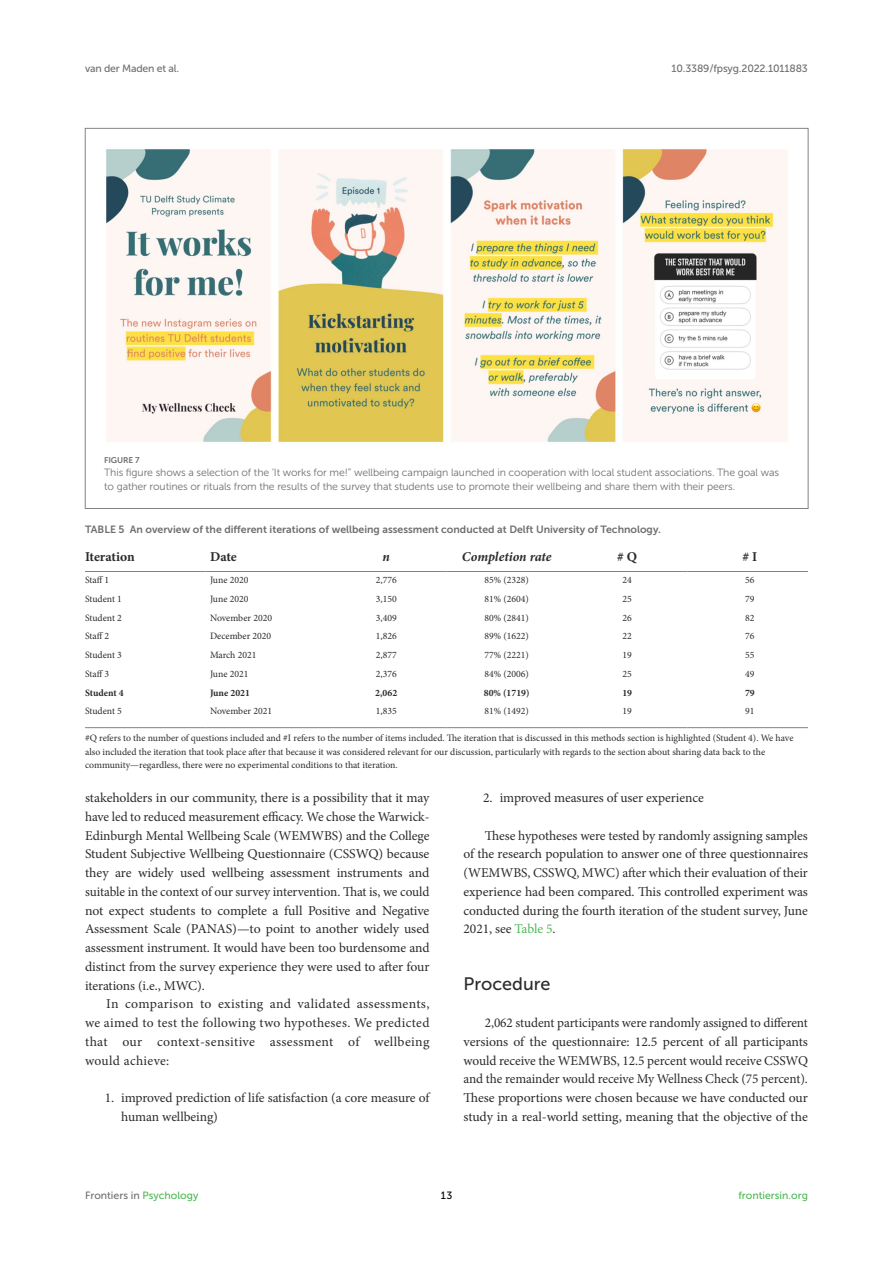
<style>
.page{position:relative;width:893px;height:1263px;background:#fff}
.page>*{position:absolute;margin:0;border:0;box-sizing:border-box;transform-origin:0 0}
.HEAD_2{font:18px "Museo Sans 500";color:#2b2b2a}
.TEXT_FLUSH{font:13.5px/18.8px "Minion Pro";letter-spacing:-.005em;color:#2b2b2a;text-align:justify}
.TEXT{font:13.5px/18.8px "Minion Pro";letter-spacing:.005em;color:#2b2b2a;text-align:justify}
.NL_ABV{font:13.5px/18.8px "Minion Pro";letter-spacing:-.01em;color:#2b2b2a}
.NL_BLW{font:13.5px "Minion Pro";letter-spacing:-.005em;color:#2b2b2a}
.TB_CH{font:700 13.5px "Minion Pro";letter-spacing:-.01em;color:#2b2b2a}
.TB_CH-2{font:italic 700 13.5px "Minion Pro";letter-spacing:-.005em;color:#2b2b2a}
.FIG_LEG{font:10.5px/13.5px "Museo Sans 300";letter-spacing:-.01em;color:#706f70}
.TT{font:10.5px "Museo Sans 700";color:#706f70}
.t1{font:10.5px "Museo Sans 500";letter-spacing:-.015em;color:#706f70}
.t2{font:10.5px "Museo Sans 500";color:#4eb855}
.t3{font:10.5px "Museo Sans 500";color:#000}
.TFN{font:9.75px/13.5px "Minion Pro";color:#2b2b2a}
.TB_TX{font:9.75px "Minion Pro";color:#2b2b2a}
.TB_TX-2{font:700 9.75px "Minion Pro";color:#2b2b2a}
.FIG_HD{font:8.25px "Museo Sans 700";letter-spacing:-.01em;color:#706f70}
.s1{color:#4eb855}
</style>
<div class="page">
<img style="left:106px;top:149px;width:682px;height:294px">
<hr style="left:567px;top:727px;width:120px;height:1px;background:#808285">
<hr style="left:446px;top:727px;width:121px;height:1px;background:#808285">
<hr style="left:326px;top:727px;width:120px;height:1px;background:#808285">
<hr style="left:206px;top:727px;width:120px;height:1px;background:#808285">
<hr style="left:687px;top:727px;width:121px;height:1px;background:#808285">
<hr style="left:85px;top:727px;width:121px;height:1px;background:#808285">
<hr style="left:206px;top:571px;width:120px;height:1px;background:#808285">
<hr style="left:326px;top:571px;width:120px;height:1px;background:#808285">
<hr style="left:446px;top:571px;width:121px;height:1px;background:#808285">
<hr style="left:567px;top:571px;width:120px;height:1px;background:#808285">
<hr style="left:687px;top:571px;width:121px;height:1px;background:#808285">
<hr style="left:85px;top:571px;width:121px;height:1px;background:#808285">
<p class="t1" style="left:85px;top:63px;width:96px">van der Maden et al.</p>
<p class="t1" style="left:672px;top:63px;width:138px">10.3389/fpsyg.2022.1011883</p>
<p class="FIG_HD" style="left:104px;top:455px;width:37px">FIGURE 7</p>
<p class="FIG_LEG" style="left:104px;top:466px;width:676px">This figure shows a selection of the ‘It works for me!” wellbeing campaign launched in cooperation with local student associations. The goal was to gather routines or rituals from the results of the survey that students use to promote their wellbeing and share them with their peers.</p>
<p class="TT" style="left:85px;top:523px;width:577px">TABLE 5 An overview of the different iterations of wellbeing assessment conducted at Delft University of Technology.</p>
<p class="TB_CH" style="left:85px;top:547px;width:51px">Iteration</p>
<p class="TB_CH" style="left:210px;top:547px;width:28px">Date</p>
<p class="TB_CH-2" style="left:383px;top:547px;width:9px">n</p>
<p class="TB_CH-2" style="left:462px;top:547px;width:91px">Completion rate</p>
<p class="TB_CH" style="left:617px;top:547px;width:21px"># Q</p>
<p class="TB_CH" style="left:742px;top:547px;width:16px"># I</p>
<p class="TB_TX" style="left:85px;top:573px;width:26px">Staff 1</p>
<p class="TB_TX" style="left:210px;top:573px;width:40px">June 2020</p>
<p class="TB_TX" style="left:376px;top:573px;width:22px">2,776</p>
<p class="TB_TX" style="left:484px;top:573px;width:46px">85% (2328)</p>
<p class="TB_TX" style="left:622px;top:573px;width:11px">24</p>
<p class="TB_TX" style="left:745px;top:573px;width:11px">56</p>
<p class="TB_TX" style="left:85px;top:592px;width:38px">Student 1</p>
<p class="TB_TX" style="left:210px;top:592px;width:40px">June 2020</p>
<p class="TB_TX" style="left:376px;top:592px;width:22px">3,150</p>
<p class="TB_TX" style="left:484px;top:592px;width:46px">81% (2604)</p>
<p class="TB_TX" style="left:622px;top:592px;width:11px">25</p>
<p class="TB_TX" style="left:745px;top:592px;width:11px">79</p>
<p class="TB_TX" style="left:85px;top:611px;width:38px">Student 2</p>
<p class="TB_TX" style="left:210px;top:611px;width:64px">November 2020</p>
<p class="TB_TX" style="left:376px;top:611px;width:22px">3,409</p>
<p class="TB_TX" style="left:484px;top:611px;width:46px">80% (2841)</p>
<p class="TB_TX" style="left:622px;top:611px;width:11px">26</p>
<p class="TB_TX" style="left:745px;top:611px;width:11px">82</p>
<p class="TB_TX" style="left:85px;top:630px;width:26px">Staff 2</p>
<p class="TB_TX" style="left:210px;top:630px;width:63px">December 2020</p>
<p class="TB_TX" style="left:376px;top:630px;width:22px">1,826</p>
<p class="TB_TX" style="left:484px;top:630px;width:46px">89% (1622)</p>
<p class="TB_TX" style="left:622px;top:630px;width:11px">22</p>
<p class="TB_TX" style="left:745px;top:630px;width:11px">76</p>
<p class="TB_TX" style="left:85px;top:648px;width:38px">Student 3</p>
<p class="TB_TX" style="left:210px;top:648px;width:48px">March 2021</p>
<p class="TB_TX" style="left:376px;top:648px;width:22px">2,877</p>
<p class="TB_TX" style="left:484px;top:648px;width:46px">77% (2221)</p>
<p class="TB_TX" style="left:622px;top:648px;width:11px">19</p>
<p class="TB_TX" style="left:745px;top:648px;width:11px">55</p>
<p class="TB_TX" style="left:85px;top:667px;width:26px">Staff 3</p>
<p class="TB_TX" style="left:210px;top:667px;width:40px">June 2021</p>
<p class="TB_TX" style="left:376px;top:667px;width:22px">2,376</p>
<p class="TB_TX" style="left:484px;top:667px;width:46px">84% (2006)</p>
<p class="TB_TX" style="left:622px;top:667px;width:11px">25</p>
<p class="TB_TX" style="left:745px;top:667px;width:11px">49</p>
<p class="TB_TX-2" style="left:85px;top:686px;width:40px">Student 4</p>
<p class="TB_TX-2" style="left:210px;top:686px;width:42px">June 2021</p>
<p class="TB_TX-2" style="left:375px;top:686px;width:23px">2,062</p>
<p class="TB_TX-2" style="left:484px;top:686px;width:47px">80% (1719)</p>
<p class="TB_TX-2" style="left:622px;top:686px;width:11px">19</p>
<p class="TB_TX-2" style="left:745px;top:686px;width:11px">79</p>
<p class="TB_TX" style="left:85px;top:705px;width:38px">Student 5</p>
<p class="TB_TX" style="left:210px;top:705px;width:64px">November 2021</p>
<p class="TB_TX" style="left:376px;top:705px;width:22px">1,835</p>
<p class="TB_TX" style="left:484px;top:705px;width:46px">81% (1492)</p>
<p class="TB_TX" style="left:622px;top:705px;width:11px">19</p>
<p class="TB_TX" style="left:745px;top:705px;width:11px">91</p>
<p class="TFN" style="left:85px;top:731px;width:710px">#Q refers to the number of questions included and #I refers to the number of items included. The iteration that is discussed in this methods section is highlighted (Student 4). We have also included the iteration that took place after that because it was considered relevant for our discussion, particularly with regards to the section about sharing data back to the community—regardless, there were no experimental conditions to that iteration.</p>
<p class="TEXT_FLUSH" style="left:85px;top:788px;width:346px">stakeholders in our community, there is a possibility that it may have led to reduced measurement efficacy. We chose the Warwick-Edinburgh Mental Wellbeing Scale (WEMWBS) and the College Student Subjective Wellbeing Questionnaire (CSSWQ) because they are widely used wellbeing assessment instruments and suitable in the context of our survey intervention. That is, we could not expect students to complete a full Positive and Negative Assessment Scale (PANAS)—to point to another widely used assessment instrument. It would have been too burdensome and distinct from the survey experience they were used to after four iterations (i.e., MWC).</p>
<p class="TEXT" style="left:85px;top:995px;width:346px;text-indent:21px">In comparison to existing and validated assessments, we aimed to test the following two hypotheses. We predicted that our context-sensitive assessment of wellbeing would achieve:</p>
<p class="NL_ABV" style="left:121px;top:1088px;width:310px;text-indent:-17px">1. improved prediction of life satisfaction (a core measure of human wellbeing)</p>
<p class="NL_BLW" style="left:483px;top:789px;width:222px">2. improved measures of user experience</p>
<p class="TEXT" style="left:463px;top:826px;width:346px;text-indent:21px">These hypotheses were tested by randomly assigning samples of the research population to answer one of three questionnaires (WEMWBS, CSSWQ, MWC) after which their evaluation of their experience had been compared. This controlled experiment was conducted during the fourth iteration of the student survey, June 2021, see <span class="s1">Table 5</span>.</p>
<p class="HEAD_2" style="left:463px;top:973px;width:88px">Procedure</p>
<p class="TEXT_FLUSH" style="left:463px;top:1013px;width:346px;text-indent:21px">2,062 student participants were randomly assigned to different versions of the questionnaire: 12.5 percent of all participants would receive the WEMWBS, 12.5 percent would receive CSSWQ and the remainder would receive My Wellness Check (75 percent).<br>These proportions were chosen because we have conducted our study in a real-world setting, meaning that the objective of the</p>
<p class="t1" style="left:85px;top:1190px;width:115px">Frontiers in <span class="s1">Psychology</span></p>
<p class="t3" style="left:441px;top:1190px;width:13px">13</p>
<p class="t2" style="left:738px;top:1190px;width:71px">frontiersin.org</p>
</div>
